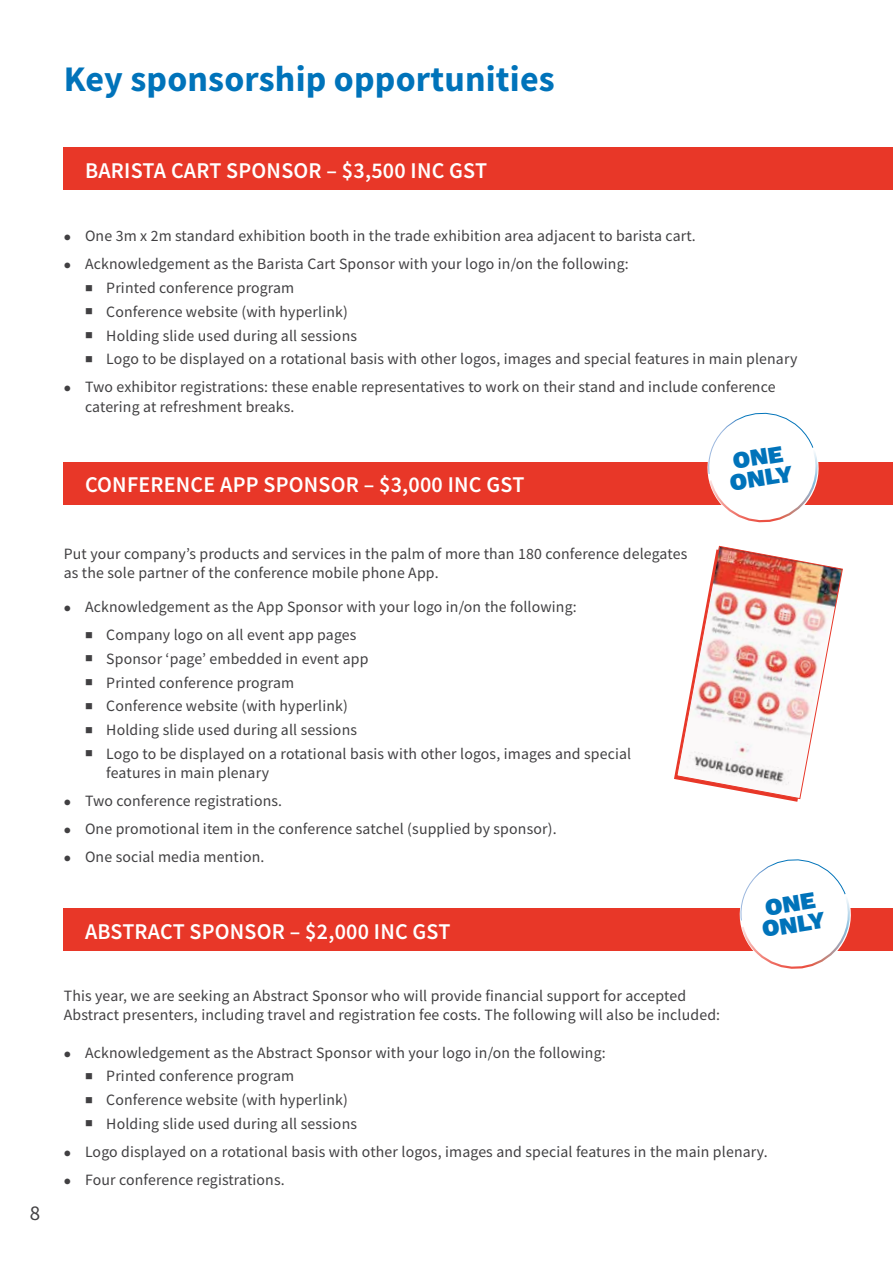
<style>
.page{position:relative;width:893px;height:1263px;background:#fff}
.page>*{position:absolute;margin:0;border:0;box-sizing:border-box;transform-origin:0 0}
.t1{font:700 36px "Source Sans Pro";letter-spacing:.005em;color:#0073ba}
.t2{font:900 24px/21px "Work Sans";color:#0073ba}
.t3{font:600 22.5px "Source Sans Pro";letter-spacing:.01em;color:#fff}
.t4{font:21px "Source Sans Pro";color:#414042}
.t5{font:15.75px/19.5px "Source Sans Pro";letter-spacing:.01em;color:#414042}
</style>
<div class="page">
<div style="left:64px;top:147px;width:829px;height:43px;background:#e83728"></div>
<div style="left:64px;top:908px;width:829px;height:43px;background:#e83728"></div>
<svg style="left:739px;top:859px;width:112px;height:110px"></svg>
<div style="left:64px;top:462px;width:829px;height:43px;background:#e83728"></div>
<svg style="left:707px;top:412px;width:112px;height:111px"></svg>
<img style="left:674px;top:545px;width:169px;height:257px">
<h1 class="t1" style="left:64px;top:54px;width:492px">Key sponsorship opportunities</h1>
<h3 class="t4" style="left:30px;top:1200px;width:12px">8</h3>
<h3 class="t3" style="left:85px;top:155px;width:404px">BARISTA CART SPONSOR – $3,500 INC GST</h3>
<p class="t5" style="left:64px;top:226px;width:634px">● One 3m x 2m standard exhibition booth in the trade exhibition area adjacent to barista cart.</p>
<p class="t5" style="left:64px;top:254px;width:566px">● Acknowledgement as the Barista Cart Sponsor with your logo in/on the following:</p>
<p class="t5" style="left:85px;top:278px;width:211px">■ Printed conference program</p>
<p class="t5" style="left:85px;top:302px;width:264px">■ Conference website (with hyperlink)</p>
<p class="t5" style="left:85px;top:326px;width:273px">■ Holding slide used during all sessions</p>
<p class="t5" style="left:85px;top:349px;width:714px">■ Logo to be displayed on a rotational basis with other logos, images and special features in main plenary</p>
<p class="t5" style="left:85px;top:377px;width:692px;text-indent:-21px">● Two exhibitor registrations: these enable representatives to work on their stand and include conference catering at refreshment breaks.</p>
<h3 class="t3" style="left:85px;top:470px;width:441px">CONFERENCE APP SPONSOR – $3,000 INC GST</h3>
<h2 class="t2" style="left:725px;top:453px;width:65px;rotate:-9deg">ONE<br>ONLY</h2>
<p class="t5" style="left:64px;top:544px;width:625px">Put your company’s products and services in the palm of more than 180 conference delegates as the sole partner of the conference mobile phone App.</p>
<p class="t5" style="left:64px;top:597px;width:514px">● Acknowledgement as the App Sponsor with your logo in/on the following:</p>
<p class="t5" style="left:85px;top:625px;width:273px">■ Company logo on all event app pages</p>
<p class="t5" style="left:85px;top:649px;width:285px">■ Sponsor ‘page’ embedded in event app</p>
<p class="t5" style="left:85px;top:673px;width:211px">■ Printed conference program</p>
<p class="t5" style="left:85px;top:696px;width:264px">■ Conference website (with hyperlink)</p>
<p class="t5" style="left:85px;top:720px;width:273px">■ Holding slide used during all sessions</p>
<p class="t5" style="left:106px;top:744px;width:526px;text-indent:-21px">■ Logo to be displayed on a rotational basis with other logos, images and special features in main plenary</p>
<p class="t5" style="left:64px;top:791px;width:220px">● Two conference registrations.</p>
<p class="t5" style="left:64px;top:819px;width:494px">● One promotional item in the conference satchel (supplied by sponsor).</p>
<p class="t5" style="left:64px;top:847px;width:202px">● One social media mention.</p>
<h3 class="t3" style="left:85px;top:916px;width:367px">ABSTRACT SPONSOR – $2,000 INC GST</h3>
<p class="t5" style="left:64px;top:985px;width:658px">This year, we are seeking an Abstract Sponsor who will provide financial support for accepted<br>Abstract presenters, including travel and registration fee costs. The following will also be included:</p>
<h2 class="t2" style="left:757px;top:899px;width:65px;rotate:-9deg">ONE<br>ONLY</h2>
<p class="t5" style="left:64px;top:1042px;width:543px">● Acknowledgement as the Abstract Sponsor with your logo in/on the following:</p>
<p class="t5" style="left:85px;top:1066px;width:211px">■ Printed conference program</p>
<p class="t5" style="left:85px;top:1090px;width:264px">■ Conference website (with hyperlink)</p>
<p class="t5" style="left:85px;top:1114px;width:273px">■ Holding slide used during all sessions</p>
<p class="t5" style="left:64px;top:1142px;width:705px">● Logo displayed on a rotational basis with other logos, images and special features in the main plenary.</p>
<p class="t5" style="left:64px;top:1170px;width:222px">● Four conference registrations.</p>
</div>
